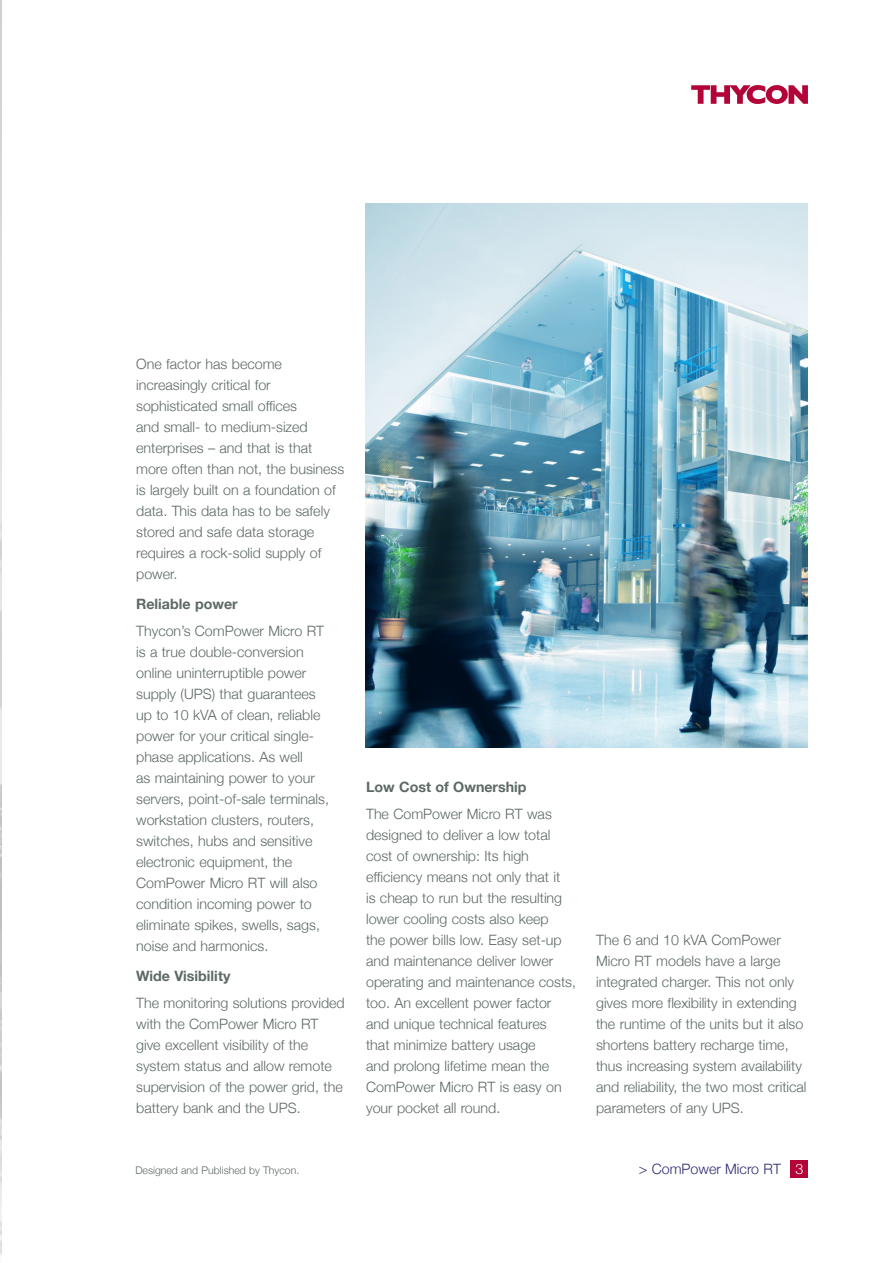
<style>
.page{position:relative;width:893px;height:1263px;background:#fff}
.page>*{position:absolute;margin:0;border:0;box-sizing:border-box;transform-origin:0 0}
.BLACK_HEAD_2{font:300 14.25px/21px "Helvetica Neue";color:#5d6966}
.BLACK_HEAD_2-2{font:700 14.25px "Helvetica Neue";color:#5d6966}
.body_text{font:300 14.25px "Helvetica Neue";color:#2d2b70}
.body_text-2{font:300 14.25px "Helvetica Neue";color:#fff}
.body_text-3{font:300 10.5px "Helvetica Neue";color:#5d6966}
</style>
<div class="page">
<svg style="left:691px;top:85px;width:117px;height:19px"></svg>
<div style="left:791px;top:1161px;width:17px;height:17px;background:#b30437"></div>
<img style="left:366px;top:204px;width:442px;height:543px">
<p class="BLACK_HEAD_2" style="left:136px;top:353px;width:210px">One factor has become increasingly critical for sophisticated small offices<br>and small- to medium-sized enterprises – and that is that more often than not, the business is largely built on a foundation of data. This data has to be safely stored and safe data storage requires a rock-solid supply of power.</p>
<p class="BLACK_HEAD_2-2" style="left:136px;top:593px;width:103px">Reliable power</p>
<p class="BLACK_HEAD_2" style="left:136px;top:620px;width:194px">Thycon’s ComPower Micro RT is a true double-conversion online uninterruptible power supply (UPS) that guarantees up to 10 kVA of clean, reliable power for your critical single&shy;phase applications. As well<br>as maintaining power to your servers, point-of-sale terminals, workstation clusters, routers, switches, hubs and sensitive electronic equipment, the<br>ComPower Micro RT will also condition incoming power to eliminate spikes, swells, sags, noise and harmonics.</p>
<p class="BLACK_HEAD_2-2" style="left:136px;top:965px;width:96px">Wide Visibility</p>
<p class="BLACK_HEAD_2" style="left:136px;top:992px;width:210px">The monitoring solutions provided with the ComPower Micro RT give excellent visibility of the system status and allow remote supervision of the power grid, the battery bank and the UPS.</p>
<p class="BLACK_HEAD_2-2" style="left:366px;top:776px;width:162px">Low Cost of Ownership</p>
<p class="BLACK_HEAD_2" style="left:366px;top:803px;width:211px">The ComPower Micro RT was designed to deliver a low total cost of ownership: Its high efficiency means not only that it<br>is cheap to run but the resulting lower cooling costs also keep<br>the power bills low. Easy set-up and maintenance deliver lower operating and maintenance costs, too. An excellent power factor and unique technical features<br>that minimize battery usage<br>and prolong lifetime mean the<br>ComPower Micro RT is easy on your pocket all round.</p>
<p class="BLACK_HEAD_2" style="left:596px;top:929px;width:212px">The 6 and 10 kVA ComPower<br>Micro RT models have a large integrated charger. This not only gives more flexibility in extending the runtime of the units but it also shortens battery recharge time, thus increasing system availability and reliability, the two most critical parameters of any UPS.</p>
<p class="body_text-3" style="left:135px;top:1162px;width:165px">Designed and Published by Thycon.</p>
<p class="body_text" style="left:639px;top:1158px;width:144px">&gt; ComPower Micro RT</p>
<p class="body_text-2" style="left:796px;top:1158px;width:9px">3</p>
</div>
